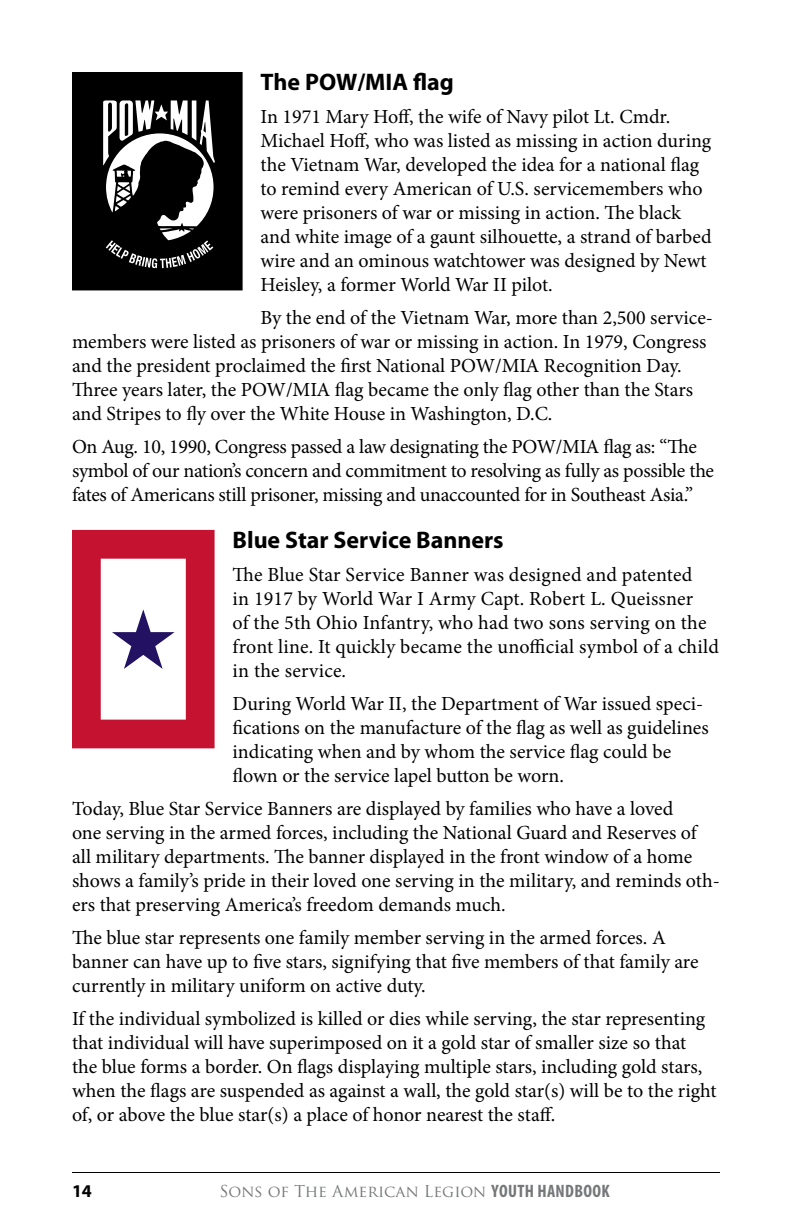
<style>
.page{position:relative;width:792px;height:1224px;background:#fff}
.page>*{position:absolute;margin:0;border:0;box-sizing:border-box;transform-origin:0 0}
.Subheader{font:700 24px "Myriad Pro";color:#000}
.Body{font:20px/24px "Minion Pro";letter-spacing:-.005em;color:#000}
.t1{font:700 18px "Myriad Pro";color:#000}
.t2{font:16px "Trajan Pro";color:#757779}
.s1{font-family:"Myriad Pro";font-weight:700;font-stretch:condensed;font-size:18px}
</style>
<div class="page">
<hr style="left:72px;top:1172px;width:648px;height:1px;background:#000">
<svg style="left:72px;top:72px;width:171px;height:218px"></svg>
<svg style="left:72px;top:530px;width:143px;height:218px"></svg>
<p class="Subheader" style="left:261px;top:68px;width:195px">The POW/MIA flag</p>
<p class="Body" style="left:261px;top:105px;width:453px">In 1971 Mary Hoff, the wife of Navy pilot Lt. Cmdr.<br>Michael Hoff, who was listed as missing in action during the Vietnam War, developed the idea for a national flag to remind every American of U.S. servicemembers who were prisoners of war or missing in action. The black and white image of a gaunt silhouette, a strand of barbed wire and an ominous watchtower was designed by Newt Heisley, a former World War II pilot.</p>
<p class="Body" style="left:72px;top:306px;width:643px;text-indent:189px">By the end of the Vietnam War, more than 2,500 service&shy;members were listed as prisoners of war or missing in action. In 1979, Congress and the president proclaimed the first National POW/MIA Recognition Day.<br>Three years later, the POW/MIA flag became the only flag other than the Stars and Stripes to fly over the White House in Washington, D.C.</p>
<p class="Body" style="left:72px;top:435px;width:644px">On Aug. 10, 1990, Congress passed a law designating the POW/MIA flag as: “The symbol of our nation’s concern and commitment to resolving as fully as possible the fates of Americans still prisoner, missing and unaccounted for in Southeast Asia.”</p>
<p class="Subheader" style="left:233px;top:526px;width:273px">Blue Star Service Banners</p>
<p class="Body" style="left:233px;top:563px;width:488px">The Blue Star Service Banner was designed and patented<br>in 1917 by World War I Army Capt. Robert L. Queissner<br>of the 5th Ohio Infantry, who had two sons serving on the front line. It quickly became the unofficial symbol of a child in the service.</p>
<p class="Body" style="left:233px;top:692px;width:478px">During World War II, the Department of War issued speci&shy;fications on the manufacture of the flag as well as guidelines indicating when and by whom the service flag could be flown or the service lapel button be worn.</p>
<p class="Body" style="left:72px;top:797px;width:650px">Today, Blue Star Service Banners are displayed by families who have a loved<br>one serving in the armed forces, including the National Guard and Reserves of all military departments. The banner displayed in the front window of a home shows a family’s pride in their loved one serving in the military, and reminds oth&shy;ers that preserving America’s freedom demands much.</p>
<p class="Body" style="left:72px;top:926px;width:628px">The blue star represents one family member serving in the armed forces. A banner can have up to five stars, signifying that five members of that family are currently in military uniform on active duty.</p>
<p class="Body" style="left:72px;top:1007px;width:646px">If the individual symbolized is killed or dies while serving, the star representing that individual will have superimposed on it a gold star of smaller size so that<br>the blue forms a border. On flags displaying multiple stars, including gold stars, when the flags are suspended as against a wall, the gold star(s) will be to the right of, or above the blue star(s) a place of honor nearest the staff.</p>
<p class="t1" style="left:72px;top:1180px;width:21px">14</p>
<p class="t2" style="left:219px;top:1181px;width:392px">Sons of The American Legion <span class="s1">YOUTH HANDBOOK</span></p>
</div>
